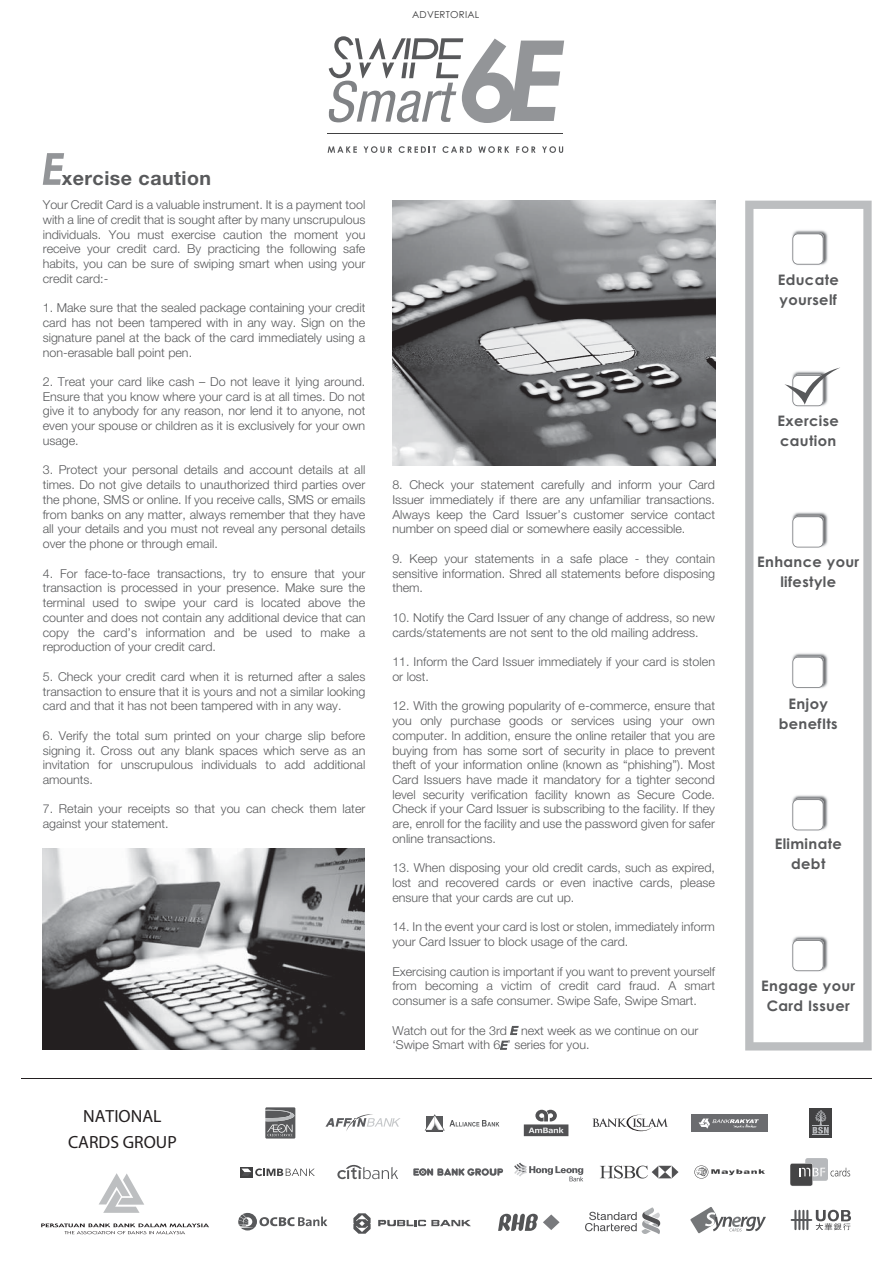
<style>
.page{position:relative;width:893px;height:1263px;background:#fff}
.page>*{position:absolute;margin:0;border:0;box-sizing:border-box;transform-origin:0 0}
.t1{font:700 19.35px "Helvetica Neue";letter-spacing:.025em;color:#58595b}
.t2{font:17.7px/25.8px "Myriad Pro";color:#231f20;text-align:center}
.t3{font:700 14.4px/20px "Century Gothic";letter-spacing:.025em;color:#58595b;text-align:center}
.t4{font:300 12.3px/14.7px "Helvetica Neue";color:#58595b;text-align:justify}
.t5{font:9.6px "Century Gothic";letter-spacing:.025em;color:#414142}
.s1{font-weight:400;font-style:italic;font-size:11.4px}
</style>
<div class="page">
<hr style="left:21px;top:1078px;width:851px;height:1px;background:#231f20">
<svg style="left:745px;top:201px;width:127px;height:849px"></svg>
<img style="left:791px;top:652px;width:37px;height:37px">
<div style="left:794px;top:656px;width:30px;height:31px;background:#939598;border-radius:5px"></div>
<svg style="left:792px;top:657px;width:31px;height:31px"></svg>
<img style="left:791px;top:406px;width:37px;height:1px">
<img style="left:791px;top:794px;width:37px;height:37px">
<div style="left:794px;top:799px;width:30px;height:30px;background:#939598;border-radius:5px"></div>
<svg style="left:792px;top:799px;width:31px;height:31px"></svg>
<img style="left:791px;top:935px;width:37px;height:37px">
<svg style="left:794px;top:939px;width:30px;height:31px"></svg>
<svg style="left:792px;top:940px;width:31px;height:31px"></svg>
<svg style="left:784px;top:368px;width:56px;height:38px"></svg>
<svg style="left:43px;top:153px;width:21px;height:32px"></svg>
<svg style="left:328px;top:36px;width:236px;height:87px"></svg>
<hr style="left:328px;top:133px;width:235px;height:1px;background:#414142">
<svg style="left:328px;top:146px;width:29px;height:7px"></svg>
<svg style="left:364px;top:146px;width:28px;height:7px"></svg>
<svg style="left:399px;top:146px;width:37px;height:7px"></svg>
<svg style="left:442px;top:146px;width:30px;height:7px"></svg>
<svg style="left:478px;top:146px;width:31px;height:7px"></svg>
<svg style="left:516px;top:146px;width:19px;height:7px"></svg>
<svg style="left:542px;top:146px;width:21px;height:7px"></svg>
<img style="left:42px;top:848px;width:322px;height:201px">
<img style="left:392px;top:200px;width:324px;height:265px">
<svg style="left:99px;top:1173px;width:45px;height:40px"></svg>
<svg style="left:41px;top:1223px;width:168px;height:11px"></svg>
<svg style="left:498px;top:1214px;width:62px;height:17px"></svg>
<svg style="left:585px;top:1207px;width:75px;height:27px"></svg>
<svg style="left:791px;top:1210px;width:60px;height:20px"></svg>
<svg style="left:353px;top:1213px;width:18px;height:21px"></svg>
<svg style="left:378px;top:1220px;width:93px;height:6px"></svg>
<svg style="left:238px;top:1213px;width:89px;height:17px"></svg>
<svg style="left:690px;top:1207px;width:76px;height:26px"></svg>
<div style="left:240px;top:1166px;width:12px;height:11px;background:#414142"></div>
<svg style="left:241px;top:1168px;width:74px;height:8px"></svg>
<svg style="left:337px;top:1165px;width:61px;height:14px"></svg>
<svg style="left:600px;top:1165px;width:78px;height:13px"></svg>
<svg style="left:694px;top:1165px;width:71px;height:13px"></svg>
<svg style="left:790px;top:1158px;width:61px;height:28px"></svg>
<svg style="left:514px;top:1163px;width:69px;height:18px"></svg>
<svg style="left:413px;top:1168px;width:91px;height:8px"></svg>
<div style="left:810px;top:1108px;width:22px;height:29px;background:#414142"></div>
<svg style="left:813px;top:1110px;width:16px;height:25px"></svg>
<div style="left:691px;top:1114px;width:76px;height:18px;background:#6b6c6f"></div>
<svg style="left:699px;top:1118px;width:60px;height:11px"></svg>
<svg style="left:592px;top:1114px;width:76px;height:17px"></svg>
<svg style="left:524px;top:1110px;width:44px;height:26px"></svg>
<svg style="left:325px;top:1114px;width:75px;height:17px"></svg>
<svg style="left:425px;top:1114px;width:74px;height:18px"></svg>
<svg style="left:265px;top:1107px;width:31px;height:31px"></svg>
<p class="t5" style="left:412px;top:9px;width:69px">ADVERTORIAL</p>
<h1 class="t1" style="left:62px;top:171px;width:151px">xercise caution</h1>
<p class="t4" style="left:43px;top:199px;width:324px">Your Credit Card is a valuable instrument. It is a payment tool with a line of credit that is sought after by many unscrupulous individuals. You must exercise caution the moment you receive your credit card. By practicing the following safe habits, you can be sure of swiping smart when using your credit card:-</p>
<p class="t4" style="left:43px;top:302px;width:324px">1. Make sure that the sealed package containing your credit card has not been tampered with in any way. Sign on the signature panel at the back of the card immediately using a non-erasable ball point pen.</p>
<p class="t4" style="left:43px;top:375px;width:324px">2. Treat your card like cash – Do not leave it lying around.<br>Ensure that you know where your card is at all times. Do not give it to anybody for any reason, nor lend it to anyone, not even your spouse or children as it is exclusively for your own usage.</p>
<p class="t4" style="left:43px;top:464px;width:324px">3. Protect your personal details and account details at all times. Do not give details to unauthorized third parties over the phone, SMS or online. If you receive calls, SMS or emails from banks on any matter, always remember that they have all your details and you must not reveal any personal details over the phone or through email.</p>
<p class="t4" style="left:43px;top:567px;width:324px">4. For face-to-face transactions, try to ensure that your transaction is processed in your presence. Make sure the terminal used to swipe your card is located above the counter and does not contain any additional device that can copy the card’s information and be used to make a reproduction of your credit card.</p>
<p class="t4" style="left:43px;top:670px;width:324px">5. Check your credit card when it is returned after a sales transaction to ensure that it is yours and not a similar looking card and that it has not been tampered with in any way.</p>
<p class="t4" style="left:43px;top:729px;width:324px">6. Verify the total sum printed on your charge slip before signing it. Cross out any blank spaces which serve as an invitation for unscrupulous individuals to add additional amounts.</p>
<p class="t4" style="left:43px;top:803px;width:324px">7. Retain your receipts so that you can check them later against your statement.</p>
<h2 class="t2" style="left:68px;top:1103px;width:110px">NATIONAL<br>CARDS GROUP</h2>
<p class="t4" style="left:392px;top:479px;width:324px">8. Check your statement carefully and inform your Card Issuer immediately if there are any unfamiliar transactions.<br>Always keep the Card Issuer’s customer service contact number on speed dial or somewhere easily accessible.</p>
<p class="t4" style="left:392px;top:552px;width:324px">9. Keep your statements in a safe place - they contain sensitive information. Shred all statements before disposing them.</p>
<p class="t4" style="left:392px;top:611px;width:324px">10. Notify the Card Issuer of any change of address, so new cards/statements are not sent to the old mailing address.</p>
<p class="t4" style="left:392px;top:655px;width:324px">11. Inform the Card Issuer immediately if your card is stolen or lost.</p>
<p class="t4" style="left:392px;top:700px;width:324px">12. With the growing popularity of e-commerce, ensure that you only purchase goods or services using your own computer. In addition, ensure the online retailer that you are buying from has some sort of security in place to prevent theft of your information online (known as “phishing”). Most Card Issuers have made it mandatory for a tighter second level security verification facility known as Secure Code.<br>Check if your Card Issuer is subscribing to the facility. If they are, enroll for the facility and use the password given for safer online transactions.</p>
<p class="t4" style="left:392px;top:862px;width:324px">13. When disposing your old credit cards, such as expired, lost and recovered cards or even inactive cards, please ensure that your cards are cut up.</p>
<p class="t4" style="left:392px;top:921px;width:324px">14. In the event your card is lost or stolen, immediately inform your Card Issuer to block usage of the card.</p>
<p class="t4" style="left:392px;top:965px;width:324px">Exercising caution is important if you want to prevent yourself from becoming a victim of credit card fraud. A smart consumer is a safe consumer. Swipe Safe, Swipe Smart.</p>
<p class="t4" style="left:392px;top:1024px;width:308px">Watch out for the 3rd <span class="s1">E</span> next week as we continue on our ‘Swipe Smart with 6<span class="s1">E</span>’ series for you.</p>
<p class="t3" style="left:778px;top:271px;width:63px;text-align:left">Educate yourself</p>
<p class="t3" style="left:778px;top:412px;width:63px;text-align:left">Exercise caution</p>
<p class="t3" style="left:757px;top:553px;width:104px">Enhance your lifestyle</p>
<p class="t3" style="left:779px;top:695px;width:60px">Enjoy benefIts</p>
<p class="t3" style="left:775px;top:836px;width:69px">Eliminate debt</p>
<p class="t3" style="left:761px;top:977px;width:96px">Engage your<br>Card Issuer</p>
</div>
